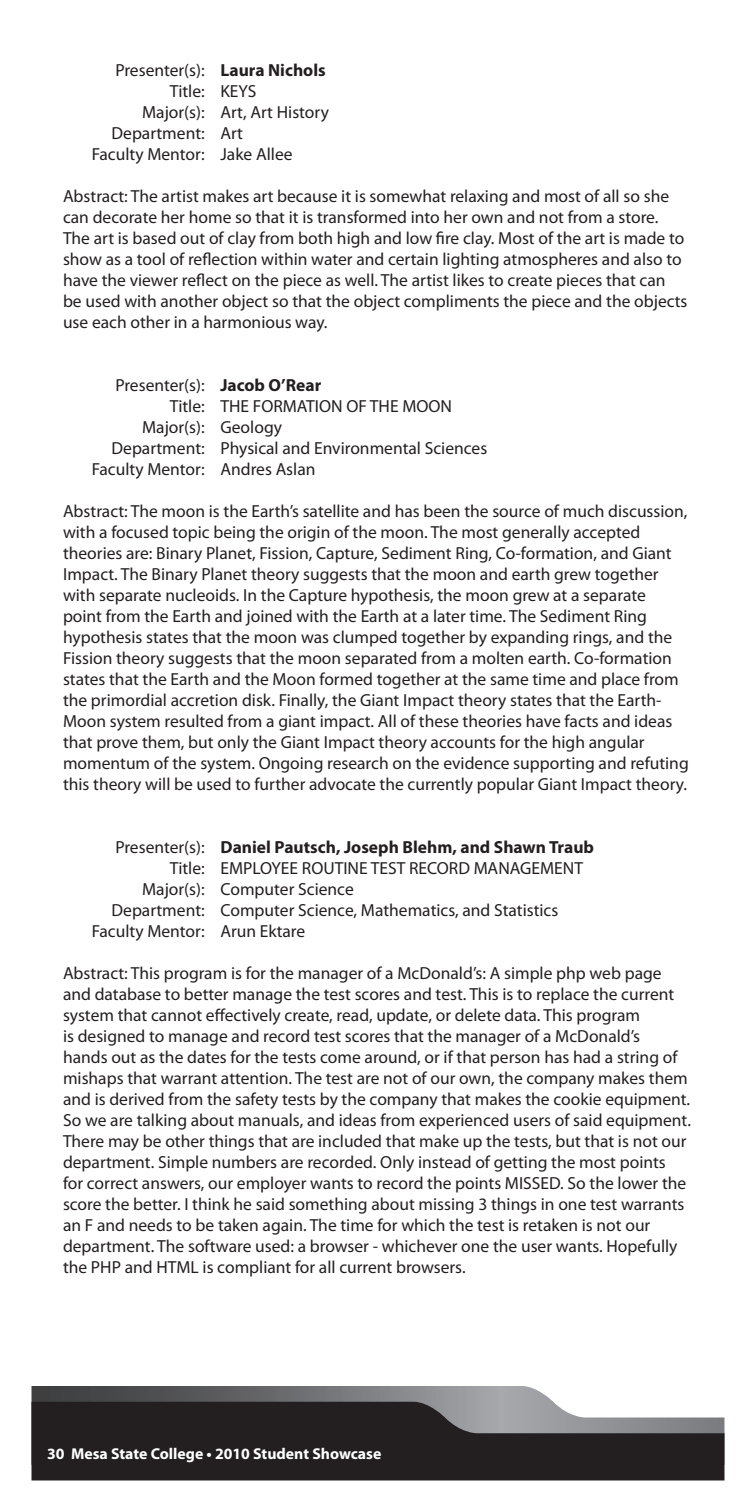
<style>
.page{position:relative;width:756px;height:1512px;background:#fff}
.page>*{position:absolute;margin:0;border:0;box-sizing:border-box;transform-origin:0 0}
.t1{font:17.5px/21px "Myriad Pro";color:#231f20}
.t2{font:700 17.5px "Myriad Pro";color:#231f20}
.t3{font:700 15.75px "Myriad Pro";color:#fff}
.s1{font-weight:700}
.s2{font-weight:400}
</style>
<div class="page">
<svg style="left:32px;top:1386px;width:522px;height:16px;background:#707174"></svg>
<svg style="left:32px;top:1402px;width:692px;height:78px;background:#3a3738"></svg>
<p class="t1" style="left:115px;top:59px;width:212px">Presenter(s): <span class="s1">Laura Nichols</span></p>
<p class="t1" style="left:170px;top:80px;width:88px">Title: KEYS</p>
<p class="t1" style="left:142px;top:101px;width:188px">Major(s): Art, Art History</p>
<p class="t1" style="left:112px;top:122px;width:133px">Department: Art</p>
<p class="t1" style="left:92px;top:143px;width:202px">Faculty Mentor: Jake Allee</p>
<p class="t1" style="left:63px;top:185px;width:626px">Abstract: The artist makes art because it is somewhat relaxing and most of all so she can decorate her home so that it is transformed into her own and not from a store.<br>The art is based out of clay from both high and low fire clay. Most of the art is made to show as a tool of reflection within water and certain lighting atmospheres and also to have the viewer reflect on the piece as well. The artist likes to create pieces that can be used with another object so that the object compliments the piece and the objects use each other in a harmonious way.</p>
<p class="t1" style="left:115px;top:374px;width:207px">Presenter(s): <span class="s1">Jacob O’Rear</span></p>
<p class="t1" style="left:170px;top:395px;width:284px">Title: THE FORMATION OF THE MOON</p>
<p class="t1" style="left:142px;top:416px;width:141px">Major(s): Geology</p>
<p class="t1" style="left:112px;top:437px;width:377px">Department: Physical and Environmental Sciences</p>
<p class="t1" style="left:92px;top:458px;width:225px">Faculty Mentor: Andres Aslan</p>
<p class="t1" style="left:63px;top:500px;width:627px">Abstract: The moon is the Earth’s satellite and has been the source of much discussion, with a focused topic being the origin of the moon. The most generally accepted theories are: Binary Planet, Fission, Capture, Sediment Ring, Co-formation, and Giant Impact. The Binary Planet theory suggests that the moon and earth grew together with separate nucleoids. In the Capture hypothesis, the moon grew at a separate point from the Earth and joined with the Earth at a later time. The Sediment Ring hypothesis states that the moon was clumped together by expanding rings, and the Fission theory suggests that the moon separated from a molten earth. Co-formation states that the Earth and the Moon formed together at the same time and place from the primordial accretion disk. Finally, the Giant Impact theory states that the Earth-Moon system resulted from a giant impact. All of these theories have facts and ideas that prove them, but only the Giant Impact theory accounts for the high angular momentum of the system. Ongoing research on the evidence supporting and refuting this theory will be used to further advocate the currently popular Giant Impact theory.</p>
<p class="t2" style="left:115px;top:836px;width:480px"><span class="s2">Presenter(s):</span> Daniel Pautsch, Joseph Blehm, and Shawn Traub</p>
<p class="t1" style="left:170px;top:857px;width:415px">Title: EMPLOYEE ROUTINE TEST RECORD MANAGEMENT</p>
<p class="t1" style="left:142px;top:878px;width:213px">Major(s): Computer Science</p>
<p class="t1" style="left:112px;top:899px;width:448px">Department: Computer Science, Mathematics, and Statistics</p>
<p class="t1" style="left:92px;top:920px;width:215px">Faculty Mentor: Arun Ektare</p>
<p class="t1" style="left:63px;top:962px;width:629px">Abstract: This program is for the manager of a McDonald’s: A simple php web page and database to better manage the test scores and test. This is to replace the current system that cannot effectively create, read, update, or delete data. This program<br>is designed to manage and record test scores that the manager of a McDonald’s<br>hands out as the dates for the tests come around, or if that person has had a string of mishaps that warrant attention. The test are not of our own, the company makes them and is derived from the safety tests by the company that makes the cookie equipment.<br>So we are talking about manuals, and ideas from experienced users of said equipment.<br>There may be other things that are included that make up the tests, but that is not our department. Simple numbers are recorded. Only instead of getting the most points<br>for correct answers, our employer wants to record the points MISSED. So the lower the score the better. I think he said something about missing 3 things in one test warrants an F and needs to be taken again. The time for which the test is retaken is not our department. The software used: a browser - whichever one the user wants. Hopefully the PHP and HTML is compliant for all current browsers.</p>
<p class="t3" style="left:47px;top:1443px;width:336px">30 Mesa State College • 2010 Student Showcase</p>
</div>
